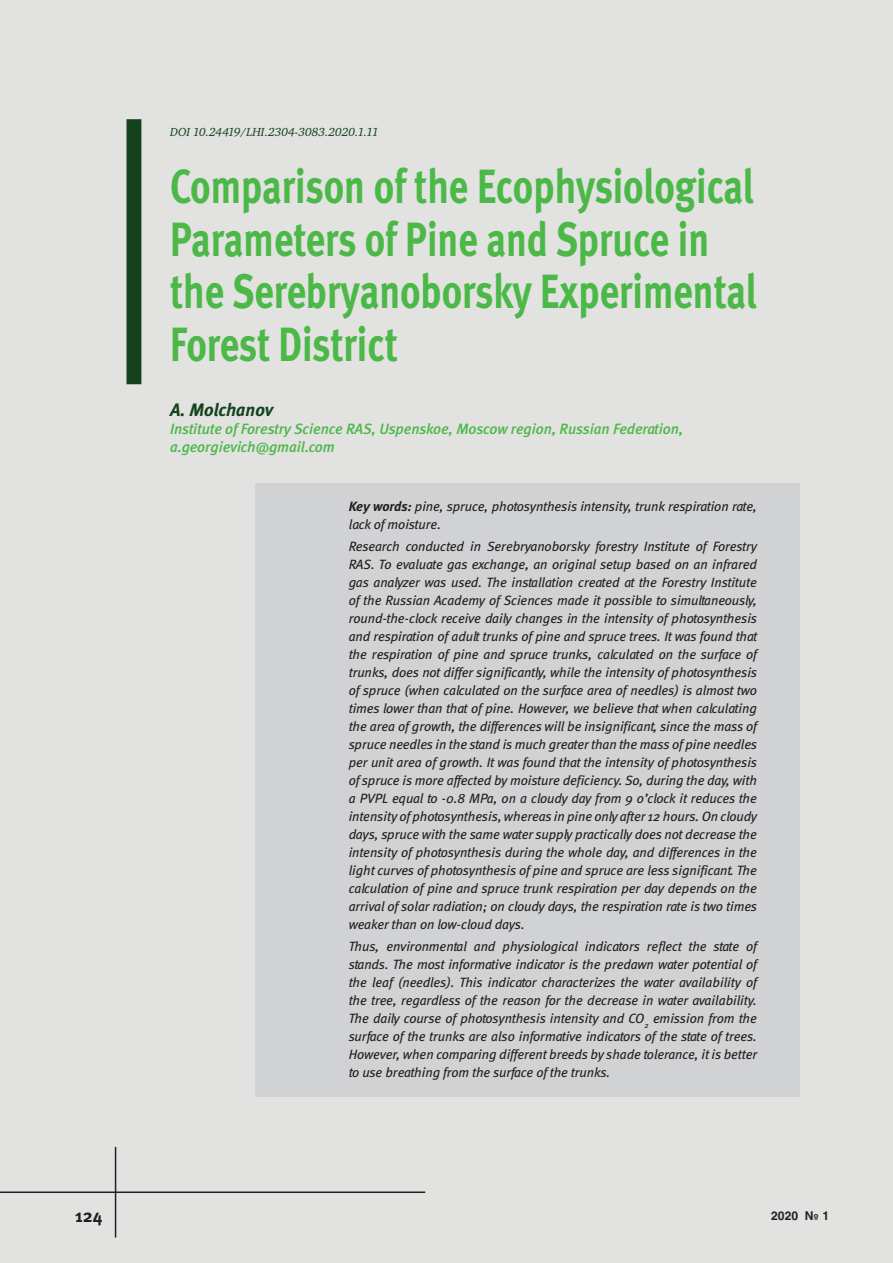
<style>
.page{position:relative;width:893px;height:1263px;background:#e2e2e1}
.page>*{position:absolute;margin:0;border:0;box-sizing:border-box;transform-origin:0 0}
.Zag_1{font:48px/52.5px "Meta Bold LFC";color:#4cb848;scale:.8 1}
.Zag_Avtor{font:italic 18px "Meta Bold C";letter-spacing:-.005em;color:#13431d}
.t1{font:18px "Meta Bold C";color:#231f20}
.Zag_Avtor_01{font:italic 15px/18px "Meta Medium C";letter-spacing:-.01em;color:#4cb848}
.Annotaciya{font:italic 13.5px/18px "Meta Book C";letter-spacing:-.01em;color:#231f20;text-align:justify}
.UDK{font:italic 12px "Charter C";color:#13431d}
.t2{font:700 12px "Helios C";color:#231f20}
.s1{font-family:"Meta Bold C"}
</style>
<div class="page">
<hr style="left:0;top:1191px;width:425px;height:2px;background:#231f20">
<hr style="left:115px;top:1147px;width:1px;height:90px;background:#231f20">
<div style="left:126px;top:119px;width:15px;height:265px;background:#13431d"></div>
<div style="left:255px;top:483px;width:544px;height:65px;background:#d1d2d4"></div>
<div style="left:255px;top:523px;width:544px;height:426px;background:#d1d2d4"></div>
<div style="left:255px;top:923px;width:544px;height:174px;background:#d1d2d4"></div>
<p class="UDK" style="left:170px;top:126px;width:210px">DOI 10.24419/LHI.2304-3083.2020.1.11</p>
<p class="Zag_1" style="left:170px;top:160px;width:735px">Comparison of the Ecophysiological<br>Parameters of Pine and Spruce in the Serebryanoborsky Experimental<br>Forest District</p>
<p class="Zag_Avtor" style="left:170px;top:399px;width:104px">А. Molchanov</p>
<p class="Zag_Avtor_01" style="left:170px;top:420px;width:515px">Institute of Forestry Science RAS, Uspenskoe, Moscow region, Russian Federation, a.georgievich@gmail.com</p>
<p class="Annotaciya" style="left:349px;top:497px;width:410px"><span class="s1">Key words:</span> pine, spruce, photosynthesis intensity, trunk respiration rate, lack of moisture.</p>
<p class="Annotaciya" style="left:349px;top:537px;width:410px">Research conducted in Serebryanoborsky forestry Institute of Forestry RAS. To evaluate gas exchange, an original setup based on an infrared gas analyzer was used. The installation created at the Forestry Institute of the Russian Academy of Sciences made it possible to simultaneously, round-the-clock receive daily changes in the intensity of photosynthesis and respiration of adult trunks of pine and spruce trees. It was found that the respiration of pine and spruce trunks, calculated on the surface of trunks, does not differ significantly, while the intensity of photosynthesis of spruce (when calculated on the surface area of needles) is almost two times lower than that of pine. However, we believe that when calculating the area of growth, the differences will be insignificant, since the mass of spruce needles in the stand is much greater than the mass of pine needles per unit area of growth. It was found that the intensity of photosynthesis of spruce is more affected by moisture deficiency. So, during the day, with a PVPL equal to -0.8 MPa, on a cloudy day from 9 o’clock it reduces the intensity of photosynthesis, whereas in pine only after 12 hours. On cloudy days, spruce with the same water supply practically does not decrease the intensity of photosynthesis during the whole day, and differences in the light curves of photosynthesis of pine and spruce are less significant. The calculation of pine and spruce trunk respiration per day depends on the arrival of solar radiation; on cloudy days, the respiration rate is two times weaker than on low-cloud days.</p>
<p class="Annotaciya" style="left:349px;top:937px;width:410px">Thus, environmental and physiological indicators reflect the state of stands. The most informative indicator is the predawn water potential of the leaf (needles). This indicator characterizes the water availability of the tree, regardless of the reason for the decrease in water availability.<br>The daily course of photosynthesis intensity and CO<sub>2</sub> emission from the surface of the trunks are also informative indicators of the state of trees.<br>However, when comparing different breeds by shade tolerance, it is better to use breathing from the surface of the trunks.</p>
<h2 class="t1" style="left:75px;top:1205px;width:29px">124</h2>
<p class="t2" style="left:771px;top:1208px;width:59px">2020 № 1</p>
</div>
